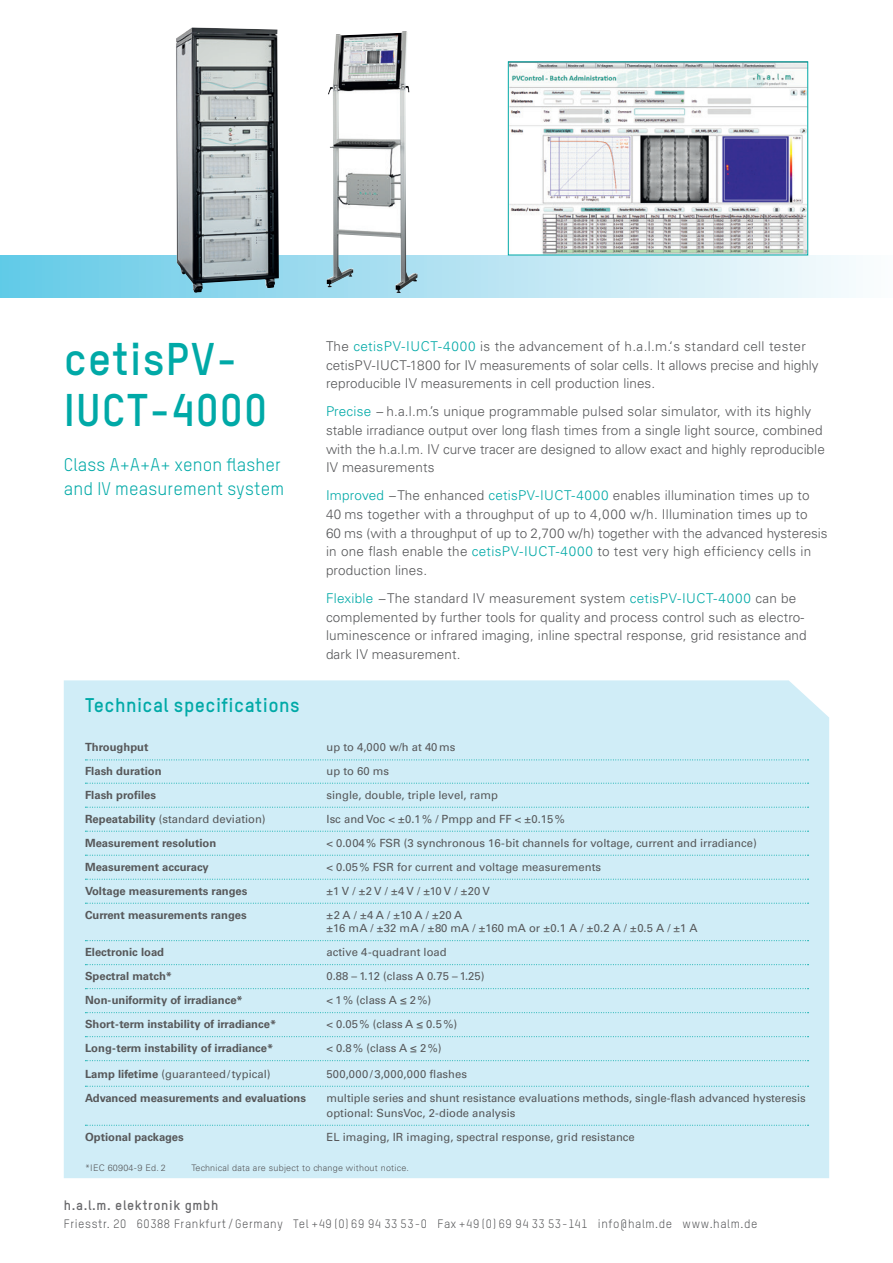
<style>
.page{position:relative;width:893px;height:1263px;background:#fff}
.page>*{position:absolute;margin:0;border:0;box-sizing:border-box;transform-origin:0 0}
.t1{font:700 45px/51px "TSTAR";letter-spacing:.025em;color:#00a9a7}
.t2{font:700 19.5px "TSTAR";letter-spacing:.025em;color:#00a9a7}
.t3{font:18px/24px "TSTAR";letter-spacing:.01em;color:#00a9a7}
.t4{font:300 13.5px/18.8px "Univers LT";letter-spacing:.01em;color:#57585a}
.t5{font:700 13.5px "TSTAR";letter-spacing:.05em;color:#69696c}
.t6{font:12px "TSTAR";letter-spacing:.05em;color:#57585a}
.t7{font:11.25px/13.5px "Univers LT";color:#57585a}
.t8{font:700 11.25px "Univers LT";color:#57585a}
.t9{font:11.25px "Univers LT";letter-spacing:.04em;color:#57585a}
.t10{font:300 9px "Univers LT";letter-spacing:.025em;color:#57585a}
.s1{color:#00a9a7}
.s2{font-weight:700}
</style>
<div class="page">
<div style="left:0;top:255px;width:893px;height:43px;background:linear-gradient(to right,#65c9e7,#fcfcfd)"></div>
<div style="left:64px;top:680px;width:765px;height:498px;background:#d0edf7"></div>
<svg style="left:85px;top:759px;width:723px;height:1px"></svg>
<svg style="left:85px;top:783px;width:723px;height:1px"></svg>
<svg style="left:85px;top:807px;width:723px;height:1px"></svg>
<svg style="left:85px;top:831px;width:723px;height:1px"></svg>
<svg style="left:85px;top:855px;width:723px;height:1px"></svg>
<svg style="left:85px;top:879px;width:723px;height:1px"></svg>
<svg style="left:85px;top:903px;width:723px;height:1px"></svg>
<svg style="left:85px;top:940px;width:723px;height:1px"></svg>
<svg style="left:85px;top:964px;width:723px;height:1px"></svg>
<svg style="left:85px;top:988px;width:723px;height:1px"></svg>
<svg style="left:85px;top:1012px;width:723px;height:1px"></svg>
<svg style="left:85px;top:1036px;width:723px;height:1px"></svg>
<svg style="left:85px;top:1060px;width:723px;height:1px"></svg>
<svg style="left:85px;top:1086px;width:723px;height:1px"></svg>
<svg style="left:85px;top:1125px;width:723px;height:1px"></svg>
<img style="left:176px;top:27px;width:103px;height:266px">
<img style="left:327px;top:31px;width:91px;height:262px">
<img style="left:510px;top:64px;width:296px;height:189px">
<h1 class="t1" style="left:64px;top:333px;width:205px">cetisPV-<br>IUCT-4000</h1>
<h3 class="t3" style="left:64px;top:452px;width:222px">Class A+A+A+ xenon flasher and IV measurement system</h3>
<p class="t4" style="left:326px;top:337px;width:494px">The <span class="s1">cetisPV-IUCT-4000</span> is the advancement of h.a.l.m.‘s standard cell tester cetisPV-IUCT-1800 for IV measurements of solar cells. It allows precise and highly reproducible IV measurements in cell production lines.</p>
<p class="t4" style="left:326px;top:402px;width:500px"><span class="s1">Precise</span> −h.a.l.m.’s unique programmable pulsed solar simulator, with its highly stable irradiance output over long flash times from a single light source, combined with the h.a.l.m. IV curve tracer are designed to allow exact and highly reproducible IV measurements</p>
<p class="t4" style="left:326px;top:486px;width:503px"><span class="s1">Improved</span> −The enhanced <span class="s1">cetisPV-IUCT-4000</span> enables illumination times up to 40 ms together with a throughput of up to 4,000 w/h. Illumination times up to<br>60 ms (with a throughput of up to 2,700 w/h) together with the advanced hysteresis in one flash enable the <span class="s1">cetisPV-IUCT-4000</span> to test very high efficiency cells in production lines.</p>
<p class="t4" style="left:326px;top:589px;width:482px"><span class="s1">Flexible</span> −The standard IV measurement system <span class="s1">cetisPV-IUCT-4000</span> can be complemented by further tools for quality and process control such as electro&shy;luminescence or infrared imaging, inline spectral response, grid resistance and dark IV measurement.</p>
<h2 class="t2" style="left:85px;top:693px;width:216px">Technical specifications</h2>
<p class="t8" style="left:85px;top:740px;width:65px">Throughput</p>
<p class="t7" style="left:327px;top:740px;width:130px">up to 4,000 w/h at 40ms</p>
<p class="t8" style="left:85px;top:764px;width:78px">Flash duration</p>
<p class="t7" style="left:327px;top:764px;width:64px">up to 60 ms</p>
<p class="t8" style="left:85px;top:788px;width:72px">Flash profiles</p>
<p class="t7" style="left:327px;top:788px;width:173px">single, double, triple level, ramp</p>
<p class="t7" style="left:85px;top:812px;width:182px"><span class="s2">Repeatability</span> (standard deviation)</p>
<p class="t7" style="left:327px;top:812px;width:240px">Isc and Voc &lt; ±0.1% / Pmpp and FF &lt; ±0.15%</p>
<p class="t8" style="left:85px;top:836px;width:133px">Measurement resolution</p>
<p class="t7" style="left:327px;top:836px;width:432px">&lt; 0.004% FSR (3 synchronous 16-bit channels for voltage, current and irradiance)</p>
<p class="t8" style="left:85px;top:860px;width:125px">Measurement accuracy</p>
<p class="t7" style="left:327px;top:860px;width:276px">&lt; 0.05% FSR for current and voltage measurements</p>
<p class="t8" style="left:85px;top:884px;width:164px">Voltage measurements ranges</p>
<p class="t7" style="left:327px;top:884px;width:165px">±1 V / ±2 V / ±4 V / ±10 V / ±20 V</p>
<p class="t8" style="left:85px;top:908px;width:163px">Current measurements ranges</p>
<p class="t7" style="left:327px;top:908px;width:373px">±2 A / ±4 A / ±10 A / ±20 A<br>±16 mA / ±32 mA / ±80 mA / ±160 mA or ±0.1 A / ±0.2 A / ±0.5 A / ±1 A</p>
<p class="t8" style="left:85px;top:945px;width:81px">Electronic load</p>
<p class="t7" style="left:327px;top:945px;width:122px">active 4-quadrant load</p>
<p class="t8" style="left:85px;top:969px;width:89px">Spectral match*</p>
<p class="t7" style="left:327px;top:969px;width:159px">0.88 – 1.12 (class A 0.75 – 1.25)</p>
<p class="t8" style="left:85px;top:993px;width:159px">Non-uniformity of irradiance*</p>
<p class="t7" style="left:327px;top:993px;width:106px">&lt; 1% (class A ≤ 2%)</p>
<p class="t8" style="left:85px;top:1017px;width:193px">Short-term instability of irradiance*</p>
<p class="t7" style="left:327px;top:1017px;width:132px">&lt; 0.05% (class A ≤ 0.5%)</p>
<p class="t8" style="left:85px;top:1041px;width:190px">Long-term instability of irradiance*</p>
<p class="t7" style="left:327px;top:1041px;width:116px">&lt; 0.8% (class A ≤ 2%)</p>
<p class="t7" style="left:85px;top:1067px;width:187px"><span class="s2">Lamp lifetime</span> (guaranteed/typical)</p>
<p class="t9" style="left:327px;top:1067px;width:142px">500,000/3,000,000 flashes</p>
<p class="t8" style="left:85px;top:1091px;width:222px">Advanced measurements and evaluations</p>
<p class="t7" style="left:327px;top:1090px;width:481px;line-height:15px">multiple series and shunt resistance evaluations methods, single-flash advanced hysteresis optional: SunsVoc, 2-diode analysis</p>
<p class="t8" style="left:85px;top:1130px;width:100px">Optional packages</p>
<p class="t7" style="left:327px;top:1130px;width:310px">EL imaging, IR imaging, spectral response, grid resistance</p>
<p class="t10" style="left:85px;top:1162px;width:82px">*IEC 60904-9 Ed. 2</p>
<p class="t10" style="left:191px;top:1162px;width:219px">Technical data are subject to change without notice.</p>
<p class="t5" style="left:64px;top:1197px;width:156px">h.a.l.m. elektronik gmbh</p>
<p class="t6" style="left:64px;top:1217px;width:695px">Friesstr. 20 60388 Frankfurt/Germany Tel +49 (0) 69 94 33 53-0 Fax +49 (0) 69 94 33 53-141 info@halm.de www.halm.de</p>
</div>
